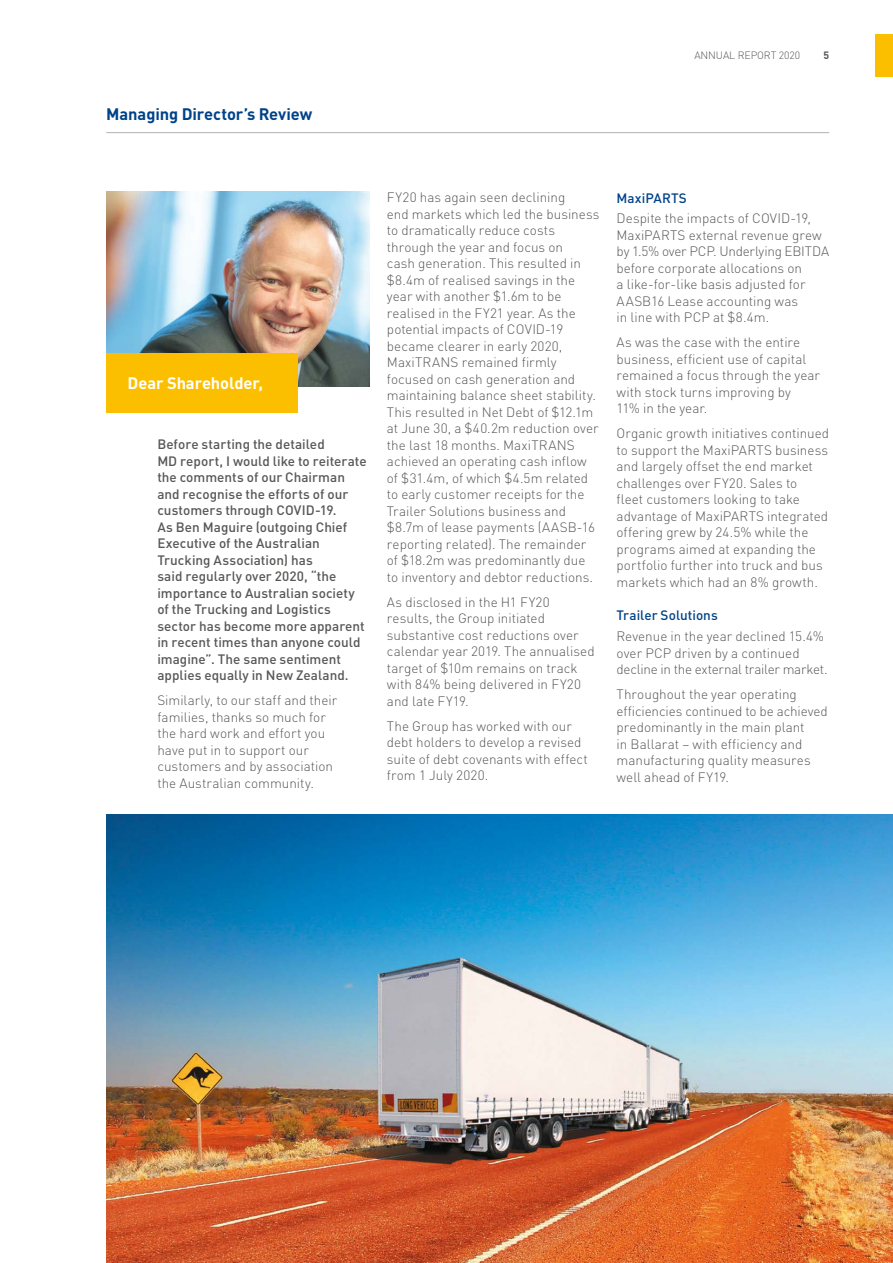
<style>
.page{position:relative;width:893px;height:1263px;background:#fff}
.page>*{position:absolute;margin:0;border:0;box-sizing:border-box;transform-origin:0 0}
.b_Head_A__Contents{font:700 16.5px "DIN";letter-spacing:-.005em;color:#004289}
.b_Head_White{font:700 16.5px "DIN";letter-spacing:-.005em;color:#fff}
.b_Body{font:300 13.5px/16.5px "DIN";color:#575756}
.b_Body-2{font:500 13.5px/16.5px "DIN";color:#575756}
.b_Head_C{font:500 13.5px "DIN";color:#004289}
.t1{font:300 10.5px "DIN";letter-spacing:-.01em;color:#575756}
.t2{font:700 10.5px "DIN";color:#575756}
</style>
<div class="page">
<img style="left:106px;top:191px;width:264px;height:196px">
<img style="left:106px;top:814px;width:787px;height:449px">
<hr style="left:106px;top:132px;width:723px;height:1px;background:#b3b2b2">
<div style="left:106px;top:353px;width:192px;height:59px;background:#fcbf00"></div>
<div style="left:875px;top:34px;width:18px;height:43px;background:#fcbf00"></div>
<p class="b_Head_A__Contents" style="left:106px;top:103px;width:207px">Managing Director’s Review</p>
<p class="t1" style="left:694px;top:49px;width:107px">ANNUAL REPORT 2020</p>
<p class="t2" style="left:823px;top:49px;width:7px">5</p>
<p class="b_Head_White" style="left:128px;top:373px;width:137px">Dear Shareholder,</p>
<p class="b_Body-2" style="left:157px;top:436px;width:211px">Before starting the detailed<br>MD report, I would like to reiterate the comments of our Chairman and recognise the efforts of our customers through COVID‑19.<br>As Ben Maguire (outgoing Chief<br>Executive of the Australian<br>Trucking Association) has<br>said regularly over 2020, “the importance to Australian society of the Trucking and Logistics sector has become more apparent in recent times than anyone could imagine”. The same sentiment applies equally in New Zealand.</p>
<p class="b_Body" style="left:157px;top:692px;width:181px">Similarly, to our staff and their families, thanks so much for the hard work and effort you have put in to support our customers and by association the Australian community.</p>
<p class="b_Body" style="left:387px;top:189px;width:214px">FY20 has again seen declining<br>end markets which led the business to dramatically reduce costs through the year and focus on<br>cash generation. This resulted in $8.4m of realised savings in the year with another $1.6m to be realised in the FY21 year. As the potential impacts of COVID‑19 became clearer in early 2020,<br>MaxiTRANS remained firmly focused on cash generation and maintaining balance sheet stability.<br>This resulted in Net Debt of $12.1m at June 30, a $40.2m reduction over the last 18 months. MaxiTRANS achieved an operating cash inflow of $31.4m, of which $4.5m related to early customer receipts for the<br>Trailer Solutions business and $8.7m of lease payments (AASB‑16 reporting related). The remainder of $18.2m was predominantly due to inventory and debtor reductions.</p>
<p class="b_Body" style="left:387px;top:593px;width:209px">As disclosed in the H1 FY20 results, the Group initiated substantive cost reductions over calendar year 2019. The annualised target of $10m remains on track with 84% being delivered in FY20 and late FY19.</p>
<p class="b_Body" style="left:387px;top:717px;width:202px">The Group has worked with our debt holders to develop a revised suite of debt covenants with effect from 1 July 2020.</p>
<p class="b_Head_C" style="left:617px;top:189px;width:72px">MaxiPARTS</p>
<p class="b_Body" style="left:617px;top:210px;width:214px">Despite the impacts of COVID‑19,<br>MaxiPARTS external revenue grew by 1.5% over PCP. Underlying EBITDA before corporate allocations on<br>a like‑for‑like basis adjusted for<br>AASB16 Lease accounting was<br>in line with PCP at $8.4m.</p>
<p class="b_Body" style="left:617px;top:334px;width:205px">As was the case with the entire business, efficient use of capital remained a focus through the year with stock turns improving by<br>11% in the year.</p>
<p class="b_Body" style="left:617px;top:425px;width:214px">Organic growth initiatives continued to support the MaxiPARTS business and largely offset the end market challenges over FY20. Sales to<br>fleet customers looking to take advantage of MaxiPARTS integrated offering grew by 24.5% while the programs aimed at expanding the portfolio further into truck and bus markets which had an 8% growth.</p>
<p class="b_Head_C" style="left:617px;top:607px;width:103px">Trailer Solutions</p>
<p class="b_Body" style="left:617px;top:628px;width:213px">Revenue in the year declined 15.4% over PCP driven by a continued decline in the external trailer market.</p>
<p class="b_Body" style="left:617px;top:686px;width:213px">Throughout the year operating efficiencies continued to be achieved predominantly in the main plant<br>in Ballarat – with efficiency and manufacturing quality measures well ahead of FY19.</p>
</div>
